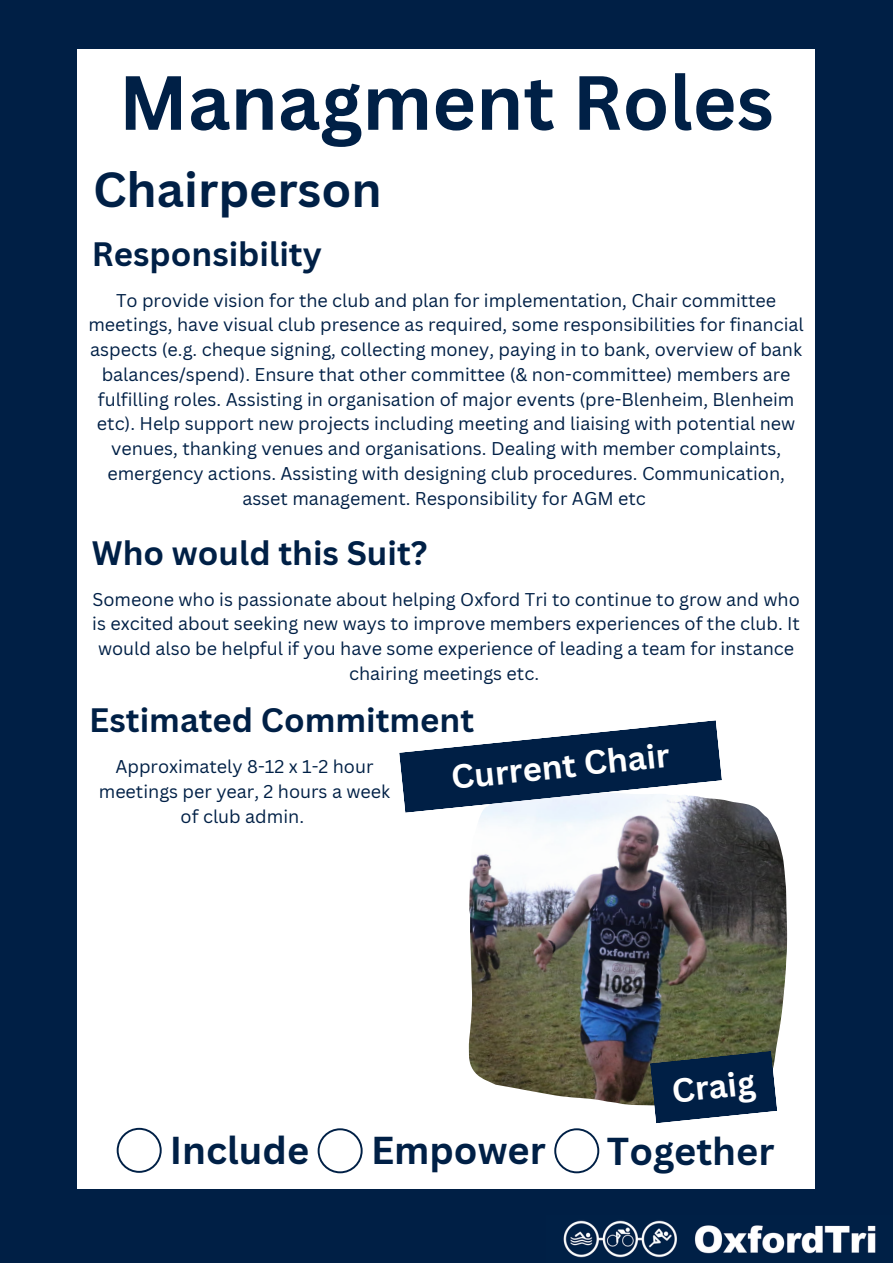
<style>
.page{position:relative;width:893px;height:1264px;background:#fff}
.page>*{position:absolute;margin:0;border:0;box-sizing:border-box;transform-origin:0 0}
.t1{font:700 75px "Canva Sans";color:#002046}
.t2{font:700 48px "Canva Sans";color:#002046}
.t3{font:700 37.8px "Canva Sans";color:#002046}
.t4{font:700 33px "Canva Sans";color:#002046}
.t5{font:700 33px "Canva Sans";color:#fff}
.t6{font:18px/24.8px "Canva Sans";color:#002046;text-align:center}
</style>
<div class="page">
<div style="left:0;top:0;width:892px;height:1262px;background:#001f45"></div>
<div style="left:77px;top:49px;width:738px;height:1139px;background:#fff"></div>
<img style="left:563px;top:1220px;width:313px;height:38px">
<svg style="left:117px;top:1127px;width:45px;height:45px"></svg>
<svg style="left:317px;top:1128px;width:45px;height:45px"></svg>
<svg style="left:554px;top:1128px;width:45px;height:45px"></svg>
<img style="left:468px;top:799px;width:319px;height:306px">
<svg style="left:399px;top:720px;width:323px;height:92px"></svg>
<svg style="left:649px;top:1050px;width:128px;height:73px;background:#243d56"></svg>
<p class="t1" style="left:119px;top:50px;width:656px">Managment Roles</p>
<p class="t2" style="left:93px;top:156px;width:290px">Chairperson</p>
<p class="t4" style="left:92px;top:230px;width:231px">Responsibility</p>
<p class="t6" style="left:88px;top:287px;width:716px">To provide vision for the club and plan for implementation, Chair committee meetings, have visual club presence as required, some responsibilities for financial aspects (e.g. cheque signing, collecting money, paying in to bank, overview of bank balances/spend). Ensure that other committee (&amp; non-committee) members are fulfilling roles. Assisting in organisation of major events (pre-Blenheim, Blenheim etc). Help support new projects including meeting and liaising with potential new venues, thanking venues and organisations. Dealing with member complaints, emergency actions. Assisting with designing club procedures. Communication, asset management. Responsibility for AGM etc</p>
<p class="t4" style="left:92px;top:529px;width:337px">Who would this Suit?</p>
<p class="t6" style="left:92px;top:586px;width:709px">Someone who is passionate about helping Oxford Tri to continue to grow and who is excited about seeking new ways to improve members experiences of the club. It would also be helpful if you have some experience of leading a team for instance chairing meetings etc.</p>
<p class="t4" style="left:89px;top:696px;width:386px">Estimated Commitment</p>
<p class="t6" style="left:99px;top:753px;width:293px">Approximately 8-12 x 1-2 hour meetings per year, 2 hours a week of club admin.</p>
<p class="t5" style="left:449px;top:754px;width:221px;rotate:-6deg">Current Chair</p>
<p class="t5" style="left:669px;top:1067px;width:85px;rotate:-6deg">Craig</p>
<p class="t3" style="left:170px;top:1124px;width:141px">Include</p>
<p class="t3" style="left:371px;top:1123px;width:176px">Empower</p>
<p class="t3" style="left:607px;top:1124px;width:169px">Together</p>
</div>
